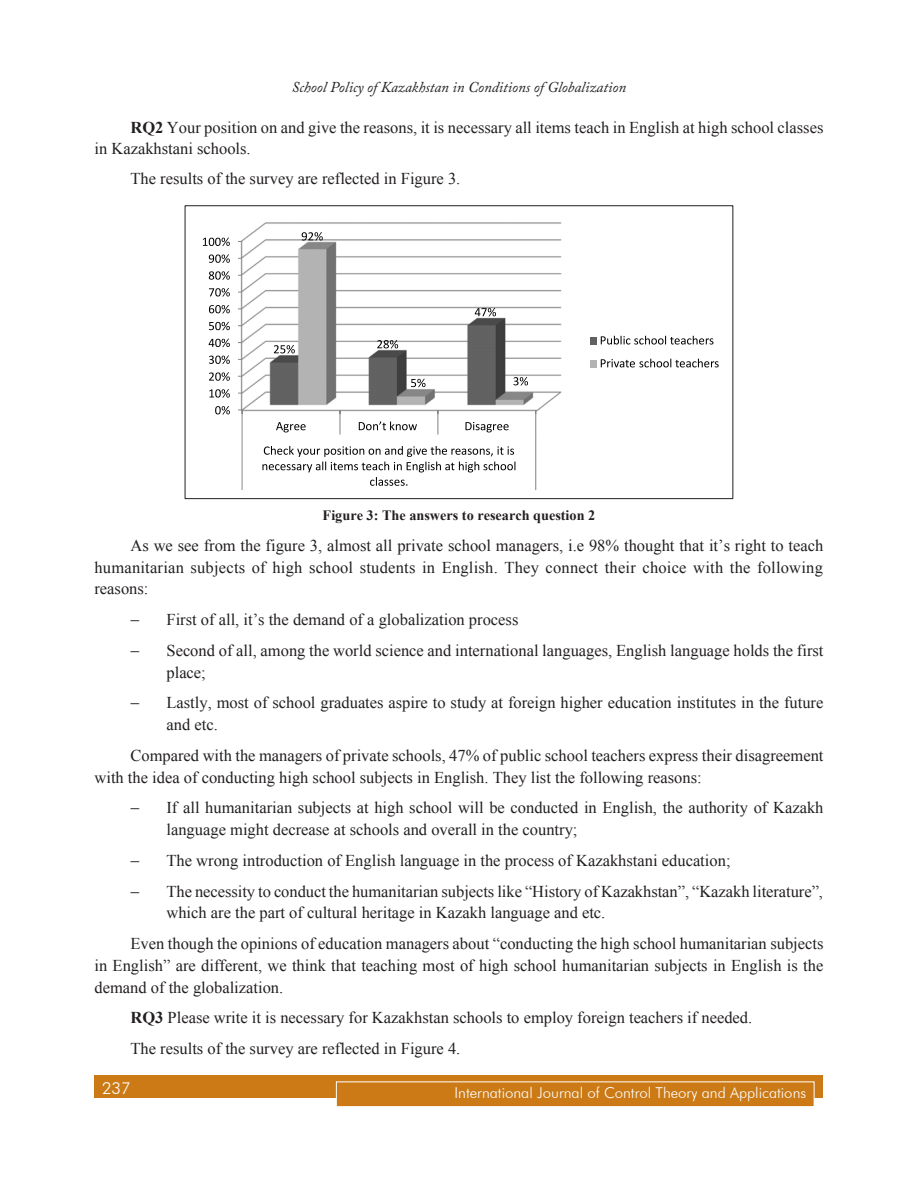
<style>
.page{position:relative;width:918px;height:1188px;background:#fff}
.page>*{position:absolute;margin:0;border:0;box-sizing:border-box;transform-origin:0 0}
.Body_text{font:16.5px/21.8px "Times New Roman";color:#231f20}
.Listing{font:16.5px/21.8px "Times New Roman";color:#231f20}
.t1{font:300 16.5px "Futura BT";color:#fff}
.t2{font:italic 15px "Adobe Caslon Pro";color:#231f20}
.t3{font:300 15px "Futura BT";color:#fff}
.t4{font:700 14.25px "Times New Roman";color:#231f20}
.s1{font-weight:700}
</style>
<div class="page">
<div style="left:94px;top:1076px;width:730px;height:22px;background:#cb7a16"></div>
<div style="left:336px;top:1082px;width:478px;height:25px;background:#cb7a16"></div>
<div style="left:336px;top:1082px;width:478px;height:25px;border:1px solid #fff"></div>
<div style="left:185px;top:205px;width:548px;height:294px;border:1px solid #231f20"></div>
<img style="left:239px;top:222px;width:323px;height:190px">
<svg style="left:215px;top:406px;width:15px;height:9px"></svg>
<svg style="left:209px;top:389px;width:21px;height:9px"></svg>
<svg style="left:209px;top:372px;width:21px;height:9px"></svg>
<svg style="left:209px;top:355px;width:21px;height:9px"></svg>
<svg style="left:209px;top:339px;width:21px;height:8px"></svg>
<svg style="left:209px;top:322px;width:21px;height:8px"></svg>
<svg style="left:209px;top:305px;width:21px;height:8px"></svg>
<svg style="left:209px;top:288px;width:21px;height:9px"></svg>
<svg style="left:209px;top:271px;width:21px;height:9px"></svg>
<svg style="left:209px;top:254px;width:21px;height:9px"></svg>
<svg style="left:203px;top:238px;width:27px;height:8px"></svg>
<svg style="left:238px;top:409px;width:5px;height:26px"></svg>
<svg style="left:339px;top:410px;width:1px;height:25px"></svg>
<svg style="left:437px;top:410px;width:1px;height:25px"></svg>
<svg style="left:535px;top:410px;width:1px;height:24px"></svg>
<hr style="left:242px;top:434px;width:1px;height:56px;background:#878787">
<hr style="left:535px;top:434px;width:1px;height:56px;background:#878787">
<svg style="left:276px;top:422px;width:30px;height:10px"></svg>
<svg style="left:359px;top:421px;width:58px;height:9px"></svg>
<svg style="left:465px;top:422px;width:44px;height:10px"></svg>
<svg style="left:262px;top:446px;width:253px;height:40px"></svg>
<svg style="left:274px;top:345px;width:21px;height:9px"></svg>
<svg style="left:377px;top:340px;width:21px;height:9px"></svg>
<svg style="left:475px;top:308px;width:21px;height:8px"></svg>
<svg style="left:302px;top:232px;width:21px;height:9px"></svg>
<svg style="left:411px;top:379px;width:15px;height:8px"></svg>
<svg style="left:514px;top:377px;width:14px;height:9px"></svg>
<div style="left:590px;top:337px;width:7px;height:7px;background:#616161"></div>
<svg style="left:601px;top:336px;width:112px;height:9px"></svg>
<div style="left:590px;top:360px;width:7px;height:7px;background:#b3b3b3"></div>
<svg style="left:601px;top:359px;width:118px;height:8px"></svg>
<p class="t2" style="left:292px;top:78px;width:336px">School Policy of Kazakhstan in Conditions of Globalization</p>
<p class="Body_text" style="left:94px;top:116px;width:730px;line-height:21px;text-indent:36px"><span class="s1">RQ2</span> Your position on and give the reasons, it is necessary all items teach in English at high school classes in Kazakhstani schools.</p>
<p class="Body_text" style="left:130px;top:167px;width:331px">The results of the survey are reflected in Figure 3.</p>
<p class="t4" style="left:323px;top:506px;width:274px">Figure 3: The answers to research question 2</p>
<p class="Body_text" style="left:94px;top:534px;width:730px;text-align:justify;text-indent:36px">As we see from the figure 3, almost all private school managers, i.e 98% thought that it’s right to teach humanitarian subjects of high school students in English. They connect their choice with the following reasons:</p>
<p class="Listing" style="left:167px;top:608px;width:353px">First of all, it’s the demand of a globalization process</p>
<p class="Listing" style="left:166px;top:639px;width:659px">Second of all, among the world science and international languages, English language holds the first place;</p>
<p class="Listing" style="left:166px;top:692px;width:658px">Lastly, most of school graduates aspire to study at foreign higher education institutes in the future and etc.</p>
<p class="Body_text" style="left:94px;top:744px;width:731px;text-indent:36px">Compared with the managers of private schools, 47% of public school teachers express their disagreement with the idea of conducting high school subjects in English. They list the following reasons:</p>
<p class="Listing" style="left:166px;top:797px;width:659px">If all humanitarian subjects at high school will be conducted in English, the authority of Kazakh language might decrease at schools and overall in the country;</p>
<p class="Listing" style="left:167px;top:849px;width:566px">The wrong introduction of English language in the process of Kazakhstani education;</p>
<p class="Listing" style="left:166px;top:880px;width:658px">The necessity to conduct the humanitarian subjects like “History of Kazakhstan”, “Kazakh literature”, which are the part of cultural heritage in Kazakh language and etc.</p>
<p class="Body_text" style="left:94px;top:932px;width:731px;text-align:justify;text-indent:36px">Even though the opinions of education managers about “conducting the high school humanitarian subjects in English” are different, we think that teaching most of high school humanitarian subjects in English is the demand of the globalization.</p>
<p class="Body_text" style="left:130px;top:1007px;width:623px"><span class="s1">RQ3</span> Please write it is necessary for Kazakhstan schools to employ foreign teachers if needed.</p>
<p class="Body_text" style="left:130px;top:1037px;width:331px">The results of the survey are reflected in Figure 4.</p>
<p class="t1" style="left:102px;top:1078px;width:30px">237</p>
<p class="t3" style="left:455px;top:1084px;width:353px">International Journal of Control Theory and Applications</p>
</div>
